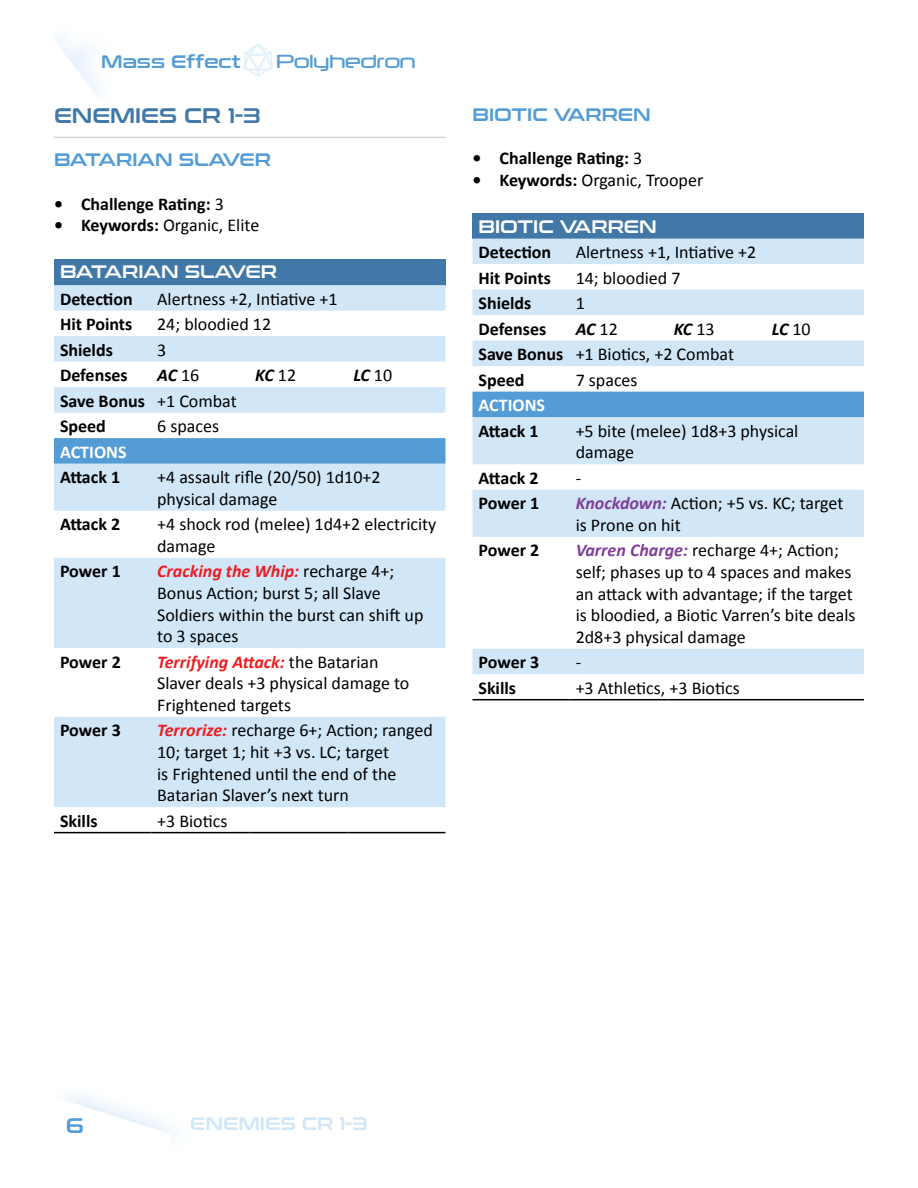
<style>
.page{position:relative;width:918px;height:1188px;background:#fff}
.page>*{position:absolute;margin:0;border:0;box-sizing:border-box;transform-origin:0 0}
.t1{font:21px "Conthrax Sb";color:#4178a7}
.t2{font:21px "Conthrax Sb";color:#539cd5}
.t3{font:18px/21.6px "Calibri";color:#000}
.t4{font:700 18px/25.5px "Calibri";color:#000}
.t5{font:18px "Conthrax Sb";color:#539cd5}
.t6{font:18px "Conthrax Sb";color:#fff}
.t7{font:italic 700 18px "Calibri";letter-spacing:-.025em;color:#000}
.t8{font:700 18px "Calibri";color:#fff}
.t9{font:18px "Conthrax Sb";color:#d1e6f7}
.t10{font:18px "Neuropol";color:#539cd5}
.s1{font-weight:400}
.s2{font-weight:700}
.s3{font-weight:400;font-style:normal}
.s4{font-weight:700;font-style:italic;color:#ed1d24}
.s5{font-weight:700;font-style:italic;color:#7f3f98}
</style>
<div class="page">
<svg style="left:66px;top:1097px;width:104px;height:37px"></svg>
<svg style="left:57px;top:40px;width:42px;height:54px"></svg>
<svg style="left:243px;top:43px;width:30px;height:34px"></svg>
<div style="left:472px;top:214px;width:392px;height:25px;background:#4178a7"></div>
<svg style="left:472px;top:239px;width:392px;height:435px"></svg>
<div style="left:472px;top:392px;width:392px;height:25px;background:#539cd5"></div>
<hr style="left:472px;top:699px;width:98px;height:1px;background:#000">
<hr style="left:570px;top:699px;width:98px;height:1px;background:#000">
<hr style="left:668px;top:699px;width:98px;height:1px;background:#000">
<hr style="left:766px;top:699px;width:98px;height:1px;background:#000">
<hr style="left:54px;top:137px;width:392px;height:1px;background:#d1d3d4">
<div style="left:54px;top:259px;width:392px;height:26px;background:#4178a7"></div>
<svg style="left:54px;top:285px;width:392px;height:522px;fill:#d1e6f7"></svg>
<svg style="left:54px;top:438px;width:392px;height:26px;background:#559dd5"></svg>
<hr style="left:54px;top:832px;width:97px;height:1px;background:#000">
<hr style="left:151px;top:832px;width:98px;height:1px;background:#000">
<hr style="left:249px;top:832px;width:98px;height:1px;background:#000">
<hr style="left:347px;top:832px;width:99px;height:1px;background:#000">
<p class="t5" style="left:101px;top:51px;width:141px">Mass Effect</p>
<p class="t10" style="left:276px;top:50px;width:141px">Polyhedron</p>
<p class="t1" style="left:54px;top:104px;width:208px">ENEMIES CR 1-3</p>
<p class="t5" style="left:54px;top:150px;width:219px">BATARIAN SLAVER</p>
<p class="t4" style="left:54px;top:191px;width:171px">• Challenge Rating: <span class="s1">3</span></p>
<p class="t3" style="left:54px;top:214px;width:207px"><span class="s2">• Keywords:</span> Organic, Elite</p>
<p class="t6" style="left:60px;top:261px;width:219px">BATARIAN SLAVER</p>
<p class="t4" style="left:60px;top:286px;width:74px">Detection</p>
<p class="t3" style="left:157px;top:288px;width:182px">Alertness +2, Intiative +1</p>
<p class="t4" style="left:60px;top:311px;width:74px">Hit Points</p>
<p class="t3" style="left:157px;top:313px;width:115px">24; bloodied 12</p>
<p class="t4" style="left:60px;top:337px;width:54px">Shields</p>
<p class="t3" style="left:157px;top:339px;width:11px">3</p>
<p class="t4" style="left:60px;top:362px;width:69px">Defenses</p>
<p class="t7" style="left:157px;top:364px;width:44px">AC <span class="s3">16</span></p>
<p class="t7" style="left:255px;top:364px;width:42px">KC <span class="s3">12</span></p>
<p class="t7" style="left:353px;top:364px;width:40px">LC <span class="s3">10</span></p>
<p class="t4" style="left:60px;top:388px;width:178px">Save Bonus <span class="s1">+1 Combat<br></span>Speed</p>
<p class="t3" style="left:157px;top:415px;width:63px">6 spaces</p>
<p class="t8" style="left:60px;top:441px;width:68px">ACTIONS</p>
<p class="t4" style="left:60px;top:464px;width:62px">Attack 1</p>
<p class="t3" style="left:157px;top:466px;width:225px">+4 assault rifle (20/50) 1d10+2 physical damage</p>
<p class="t4" style="left:60px;top:511px;width:62px">Attack 2</p>
<p class="t3" style="left:157px;top:513px;width:281px">+4 shock rod (melee) 1d4+2 electricity damage</p>
<p class="t4" style="left:60px;top:558px;width:62px">Power 1</p>
<p class="t3" style="left:157px;top:560px;width:268px"><span class="s4">Cracking the Whip:</span> recharge 4+;<br>Bonus Action; burst 5; all Slave<br>Soldiers within the burst can shift up to 3 spaces</p>
<p class="t4" style="left:60px;top:649px;width:62px">Power 2</p>
<p class="t3" style="left:157px;top:651px;width:254px"><span class="s4">Terrifying Attack:</span> the Batarian<br>Slaver deals +3 physical damage to<br>Frightened targets</p>
<p class="t4" style="left:60px;top:717px;width:62px">Power 3</p>
<p class="t3" style="left:157px;top:719px;width:277px"><span class="s4">Terrorize:</span> recharge 6+; Action; ranged 10; target 1; hit +3 vs. LC; target<br>is Frightened until the end of the Batarian Slaver’s next turn</p>
<p class="t4" style="left:60px;top:808px;width:39px">Skills</p>
<p class="t3" style="left:157px;top:810px;width:72px">+3 Biotics</p>
<p class="t5" style="left:472px;top:104px;width:180px">BIOTIC VARREN</p>
<p class="t4" style="left:472px;top:145px;width:171px">• Challenge Rating: <span class="s1">3</span></p>
<p class="t3" style="left:472px;top:169px;width:232px"><span class="s2">• Keywords:</span> Organic, Trooper</p>
<p class="t6" style="left:478px;top:216px;width:180px">BIOTIC VARREN</p>
<p class="t4" style="left:478px;top:239px;width:74px">Detection</p>
<p class="t3" style="left:576px;top:241px;width:182px">Alertness +1, Intiative +2</p>
<p class="t4" style="left:478px;top:265px;width:74px">Hit Points</p>
<p class="t3" style="left:576px;top:267px;width:106px">14; bloodied 7</p>
<p class="t4" style="left:478px;top:290px;width:54px">Shields</p>
<p class="t3" style="left:576px;top:292px;width:11px">1</p>
<p class="t4" style="left:478px;top:316px;width:69px">Defenses</p>
<p class="t7" style="left:576px;top:317px;width:44px">AC <span class="s3">12</span></p>
<p class="t7" style="left:674px;top:317px;width:42px">KC <span class="s3">13</span></p>
<p class="t7" style="left:772px;top:317px;width:40px">LC <span class="s3">10</span></p>
<p class="t3" style="left:478px;top:341px;width:257px;line-height:25.5px"><span class="s2">Save Bonus</span> +1 Biotics, +2 Combat<br><span class="s2">Speed</span></p>
<p class="t3" style="left:576px;top:369px;width:63px">7 spaces</p>
<p class="t8" style="left:478px;top:394px;width:68px">ACTIONS</p>
<p class="t4" style="left:478px;top:418px;width:62px">Attack 1</p>
<p class="t3" style="left:576px;top:420px;width:224px">+5 bite (melee) 1d8+3 physical damage</p>
<p class="t4" style="left:478px;top:465px;width:62px">Attack 2</p>
<p class="t3" style="left:576px;top:467px;width:7px">-</p>
<p class="t4" style="left:478px;top:490px;width:62px">Power 1</p>
<p class="t3" style="left:576px;top:492px;width:269px"><span class="s5">Knockdown:</span> Action; +5 vs. KC; target is Prone on hit</p>
<p class="t4" style="left:478px;top:537px;width:62px">Power 2</p>
<p class="t3" style="left:576px;top:539px;width:281px"><span class="s5">Varren Charge:</span> recharge 4+; Action; self; phases up to 4 spaces and makes an attack with advantage; if the target is bloodied, a Biotic Varren’s bite deals 2d8+3 physical damage</p>
<p class="t4" style="left:478px;top:649px;width:62px">Power 3</p>
<p class="t3" style="left:576px;top:651px;width:7px">-</p>
<p class="t4" style="left:478px;top:675px;width:39px">Skills</p>
<p class="t3" style="left:576px;top:677px;width:166px">+3 Athletics, +3 Biotics</p>
<p class="t2" style="left:66px;top:1114px;width:20px">6</p>
<p class="t9" style="left:190px;top:1113px;width:179px">ENEMIES CR 1-3</p>
</div>
